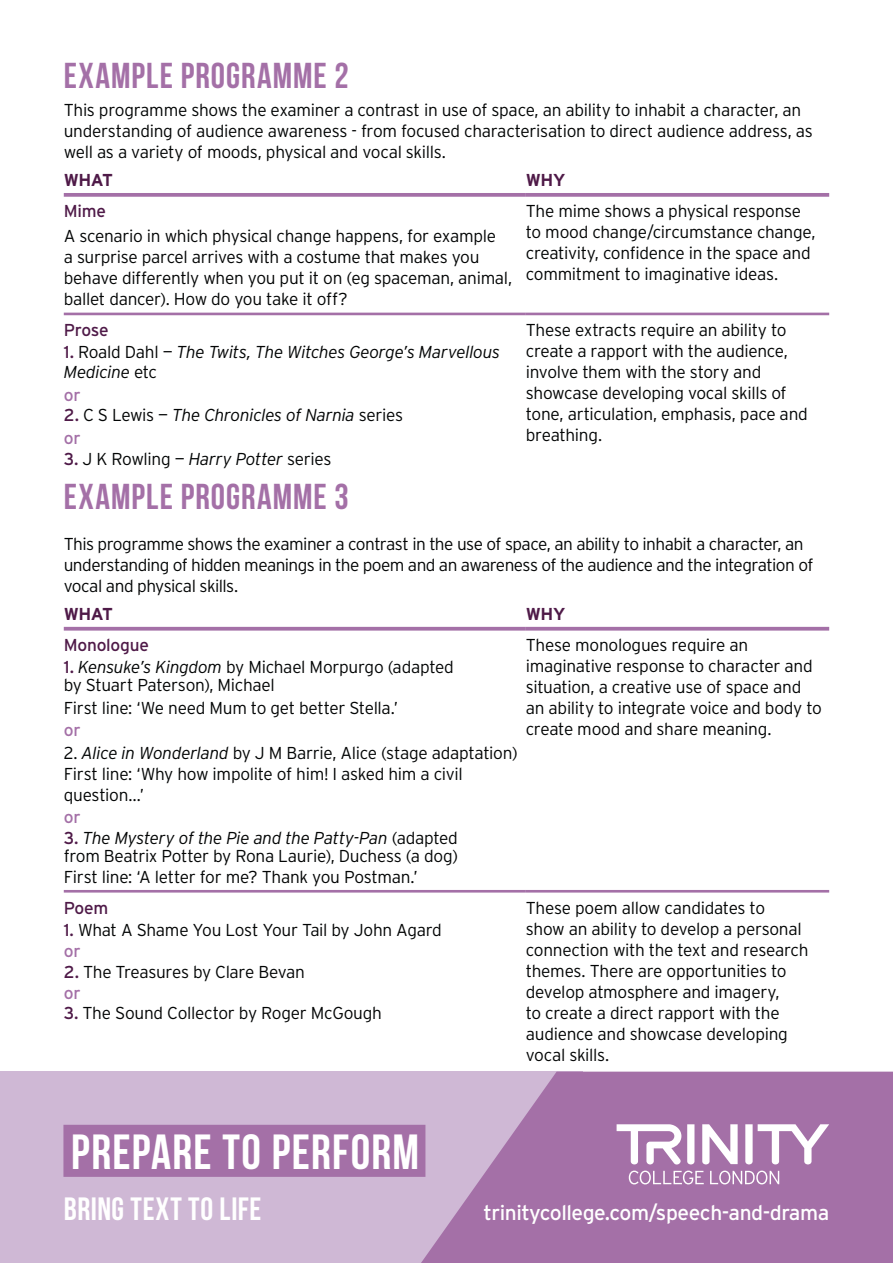
<style>
.page{position:relative;width:893px;height:1263px;background:#fff}
.page>*{position:absolute;margin:0;border:0;box-sizing:border-box;transform-origin:0 0}
.t1{font:700 49.35px "Bebas Neue";letter-spacing:.025em;color:#fff}
.t2{font:700 36px "Bebas Neue";letter-spacing:.03em;color:#a470a7}
.t3{font:700 32.25px "Bebas Neue";letter-spacing:.02em;color:#fff}
.t4{font:21px "Interstate";letter-spacing:-.02em;color:#fff}
.t5{font:300 17.25px/21px "Interstate";letter-spacing:-.02em;color:#030505}
.t6{font:italic 300 17.25px/19.5px "Interstate";letter-spacing:-.02em;color:#030505}
.t7{font:17.25px "Interstate";letter-spacing:-.015em;color:#4f1a48}
.t8{font:700 17.25px "Interstate";letter-spacing:-.03em;color:#4f1a48}
.t9{font:17.25px "Interstate";color:#a470a7}
.s1{font-weight:400;font-style:normal;color:#4f1a48}
.s2{font-style:normal}
.s3{font-weight:400;font-style:normal;color:#a470a7}
.s4{font-weight:400;color:#4f1a48}
.s5{font-style:italic}
.s6{font-weight:400;color:#a470a7}
</style>
<div class="page">
<hr style="left:64px;top:313px;width:462px;height:2px;background:#a470a7">
<hr style="left:526px;top:313px;width:303px;height:2px;background:#a470a7">
<svg style="left:64px;top:193px;width:462px;height:4px;background:#a979ac"></svg>
<svg style="left:526px;top:193px;width:303px;height:4px"></svg>
<svg style="left:64px;top:627px;width:462px;height:4px;background:#ac7eaf"></svg>
<svg style="left:526px;top:627px;width:303px;height:4px"></svg>
<hr style="left:64px;top:890px;width:462px;height:2px;background:#a470a7">
<hr style="left:526px;top:890px;width:303px;height:2px;background:#a470a7">
<div style="left:0;top:1071px;width:583px;height:192px;background:#cfb8d5"></div>
<svg style="left:421px;top:1071px;width:472px;height:192px;fill:#a470a7"></svg>
<div style="left:474px;top:1198px;width:364px;height:33px;background:#a470a7"></div>
<div style="left:63px;top:1125px;width:362px;height:52px;background:#a470a7"></div>
<svg style="left:617px;top:1124px;width:212px;height:60px"></svg>
<h2 class="t2" style="left:64px;top:56px;width:286px">EXAMPLE PROGRAMME 2</h2>
<p class="t5" style="left:64px;top:99px;width:751px">This programme shows the examiner a contrast in use of space, an ability to inhabit a character, an understanding of audience awareness - from focused characterisation to direct audience address, as well as a variety of moods, physical and vocal skills.</p>
<p class="t8" style="left:64px;top:171px;width:51px">WHAT</p>
<p class="t8" style="left:526px;top:171px;width:41px">WHY</p>
<p class="t7" style="left:64px;top:201px;width:44px">Mime</p>
<p class="t5" style="left:64px;top:226px;width:450px">A scenario in which physical change happens, for example<br>a surprise parcel arrives with a costume that makes you behave differently when you put it on (eg spaceman, animal, ballet dancer). How do you take it off?</p>
<p class="t5" style="left:526px;top:200px;width:291px">The mime shows a physical response to mood change/circumstance change, creativity, confidence in the space and commitment to imaginative ideas.</p>
<p class="t7" style="left:64px;top:320px;width:46px">Prose</p>
<p class="t6" style="left:64px;top:342px;width:438px"><span class="s1">1.</span> <span class="s2">Roald Dahl —</span> The Twits, The Witches George’s Marvellous<br>Medicine <span class="s2">etc</span></p>
<p class="t9" style="left:64px;top:385px;width:18px">or</p>
<p class="t6" style="left:64px;top:403px;width:341px;line-height:23.1px"><span class="s1">2.</span> <span class="s2">C S Lewis —</span> The Chronicles of Narnia <span class="s2">series </span><span class="s3">or</span></p>
<p class="t5" style="left:64px;top:448px;width:269px"><span class="s4">3.</span> J K Rowling — <span class="s5">Harry Potter</span> series</p>
<p class="t5" style="left:526px;top:319px;width:283px">These extracts require an ability to create a rapport with the audience, involve them with the story and showcase developing vocal skills of tone, articulation, emphasis, pace and breathing.</p>
<h2 class="t2" style="left:64px;top:477px;width:286px">EXAMPLE PROGRAMME 3</h2>
<p class="t5" style="left:64px;top:533px;width:751px">This programme shows the examiner a contrast in the use of space, an ability to inhabit a character, an understanding of hidden meanings in the poem and an awareness of the audience and the integration of vocal and physical skills.</p>
<p class="t8" style="left:64px;top:604px;width:51px">WHAT</p>
<p class="t8" style="left:526px;top:604px;width:41px">WHY</p>
<p class="t7" style="left:64px;top:635px;width:87px">Monologue</p>
<p class="t5" style="left:64px;top:658px;width:391px;line-height:18px"><span class="s4">1.</span> <span class="s5">Kensuke’s Kingdom</span> by Michael Morpurgo (adapted by Stuart Paterson), Michael</p>
<p class="t5" style="left:64px;top:697px;width:336px">First line: ‘We need Mum to get better Stella.’</p>
<p class="t9" style="left:64px;top:720px;width:18px">or</p>
<p class="t5" style="left:64px;top:742px;width:455px">2. <span class="s5">Alice in Wonderland</span> by J M Barrie, Alice (stage adaptation)<br>First line: ‘Why how impolite of him! I asked him a civil question…’</p>
<p class="t9" style="left:64px;top:808px;width:18px">or</p>
<p class="t5" style="left:64px;top:828px;width:396px;line-height:18px"><span class="s4">3.</span> <span class="s5">The Mystery of the Pie and the Patty-Pan</span> (adapted from Beatrix Potter by Rona Laurie), Duchess (a dog)</p>
<p class="t5" style="left:64px;top:866px;width:356px">First line: ‘A letter for me? Thank you Postman.’</p>
<p class="t5" style="left:526px;top:634px;width:298px">These monologues require an imaginative response to character and situation, a creative use of space and an ability to integrate voice and body to create mood and share meaning.</p>
<p class="t7" style="left:64px;top:898px;width:46px">Poem</p>
<p class="t5" style="left:64px;top:919px;width:380px;line-height:21.6px"><span class="s4">1.</span> What A Shame You Lost Your Tail by John Agard <span class="s6">or</span></p>
<p class="t5" style="left:64px;top:960px;width:243px;line-height:21.6px"><span class="s4">2.</span> The Treasures by Clare Bevan <span class="s6">or</span></p>
<p class="t5" style="left:64px;top:1002px;width:320px"><span class="s4">3.</span> The Sound Collector by Roger McGough</p>
<h1 class="t1" style="left:71px;top:1125px;width:349px">PREPARE TO PERFORM</h1>
<h3 class="t3" style="left:64px;top:1191px;width:199px">BRING TEXT TO LIFE</h3>
<p class="t5" style="left:526px;top:897px;width:284px">These poem allow candidates to<br>show an ability to develop a personal connection with the text and research themes. There are opportunities to develop atmosphere and imagery,<br>to create a direct rapport with the audience and showcase developing vocal skills.</p>
<p class="t4" style="left:483px;top:1201px;width:347px">trinitycollege.com/speech-and-drama</p>
</div>
